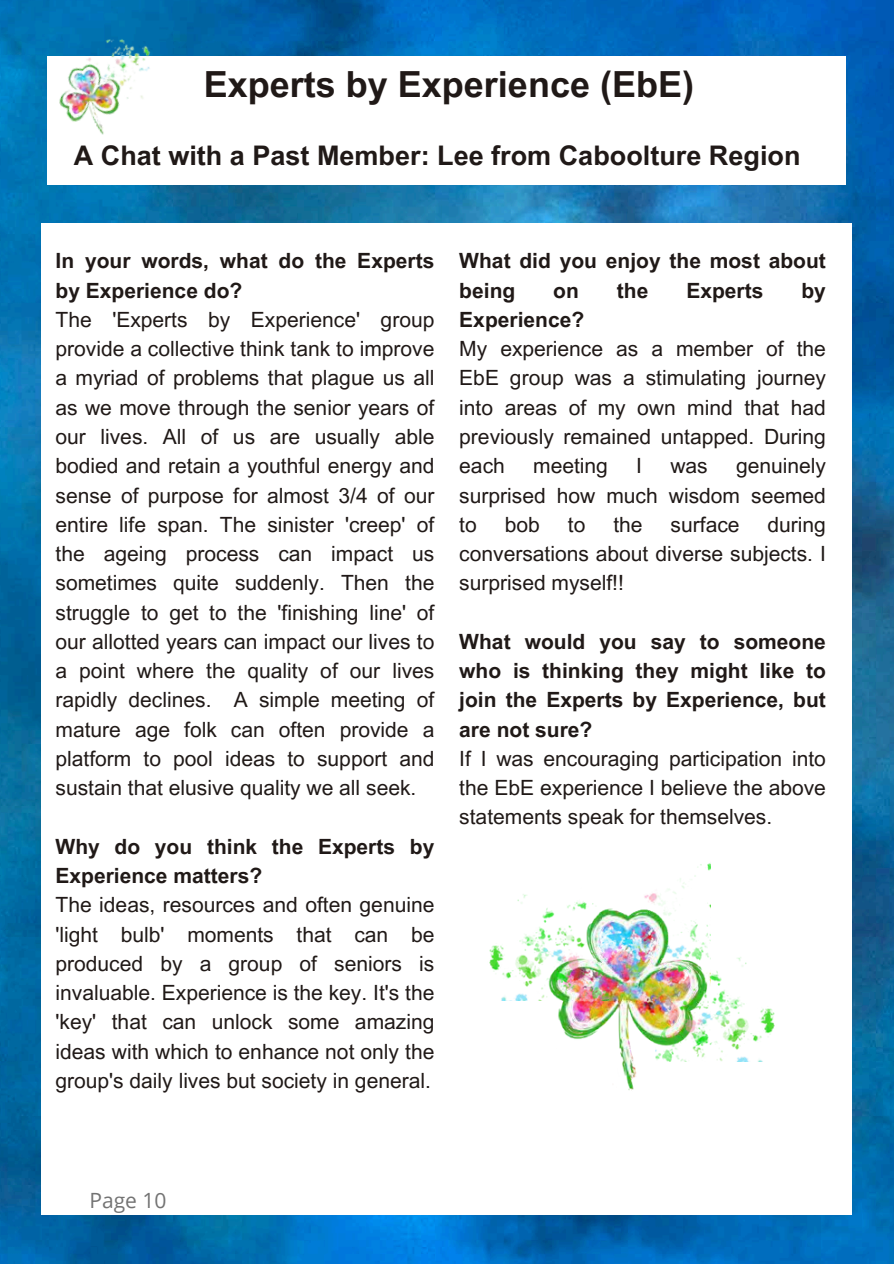
<style>
.page{position:relative;width:894px;height:1264px;background:#fff}
.page>*{position:absolute;margin:0;border:0;box-sizing:border-box;transform-origin:0 0}
.t1{font:700 36px "Arial MT Pro";color:#201917}
.t2{font:700 27px "Arial MT Pro";color:#201917}
.t3{font:21px/29.2px "Arial MT Pro";color:#201917;text-align:justify}
.t4{font:700 21px/29.2px "Arial MT Pro";color:#201917}
.t5{font:21px "Open Sans";color:#737373}
</style>
<div class="page">
<img style="left:0;top:0;width:893px;height:1263px">
<div style="left:47px;top:110px;width:798px;height:75px;background:#fff"></div>
<div style="left:47px;top:57px;width:798px;height:59px;background:#fff"></div>
<div style="left:42px;top:223px;width:810px;height:991px;background:#fff"></div>
<img style="left:42px;top:22px;width:139px;height:129px">
<img style="left:558px;top:863px;width:152px;height:228px">
<img style="left:655px;top:936px;width:238px;height:125px">
<img style="left:489px;top:873px;width:119px;height:127px">
<h1 class="t1" style="left:204px;top:71px;width:492px">Experts by Experience (EbE)</h1>
<h2 class="t2" style="left:74px;top:146px;width:728px">A Chat with a Past Member: Lee from Caboolture Region</h2>
<p class="t4" style="left:56px;top:249px;width:380px">In your words, what do the Experts by Experience do?</p>
<p class="t3" style="left:56px;top:307px;width:380px">The 'Experts by Experience' group provide a collective think tank to improve a myriad of problems that plague us all as we move through the senior years of our lives. All of us are usually able bodied and retain a youthful energy and sense of purpose for almost 3/4 of our entire life span. The sinister 'creep' of the ageing process can impact us sometimes quite suddenly. Then the struggle to get to the 'finishing line' of our allotted years can impact our lives to a point where the quality of our lives rapidly declines. A simple meeting of mature age folk can often provide a platform to pool ideas to support and sustain that elusive quality we all seek.</p>
<p class="t4" style="left:56px;top:834px;width:380px">Why do you think the Experts by<br>Experience matters?</p>
<p class="t3" style="left:56px;top:892px;width:380px">The ideas, resources and often genuine 'light bulb' moments that can be produced by a group of seniors is invaluable. Experience is the key. It's the 'key' that can unlock some amazing ideas with which to enhance not only the group's daily lives but society in general.</p>
<p class="t4" style="left:459px;top:249px;width:368px">What did you enjoy the most about being</p>
<p class="t4" style="left:553px;top:278px;width:27px">on</p>
<p class="t4" style="left:616px;top:278px;width:33px">the</p>
<p class="t4" style="left:686px;top:278px;width:79px">Experts</p>
<p class="t4" style="left:801px;top:278px;width:26px">by</p>
<p class="t4" style="left:459px;top:307px;width:126px">Experience?</p>
<p class="t3" style="left:459px;top:337px;width:368px">My experience as a member of the EbE group was a stimulating journey into areas of my own mind that had previously remained untapped. During each</p>
<p class="t3" style="left:459px;top:454px;width:368px;text-indent:276px">genuinely surprised how much wisdom seemed to</p>
<p class="t3" style="left:533px;top:454px;width:76px">meeting</p>
<p class="t3" style="left:636px;top:454px;width:7px">I</p>
<p class="t3" style="left:670px;top:454px;width:39px">was</p>
<p class="t3" style="left:504px;top:512px;width:37px">bob</p>
<p class="t3" style="left:567px;top:512px;width:19px">to</p>
<p class="t3" style="left:613px;top:512px;width:31px">the</p>
<p class="t3" style="left:670px;top:512px;width:70px">surface</p>
<p class="t3" style="left:459px;top:512px;width:368px;text-indent:308px">during conversations about diverse subjects. I surprised myself!!</p>
<p class="t4" style="left:459px;top:629px;width:368px;text-align:justify">What would you say to someone who is thinking they might like to join the Experts by Experience, but are not sure?</p>
<p class="t3" style="left:459px;top:746px;width:368px">If I was encouraging participation into the EbE experience I believe the above statements speak for themselves.</p>
<p class="t5" style="left:89px;top:1185px;width:78px">Page 10</p>
</div>
